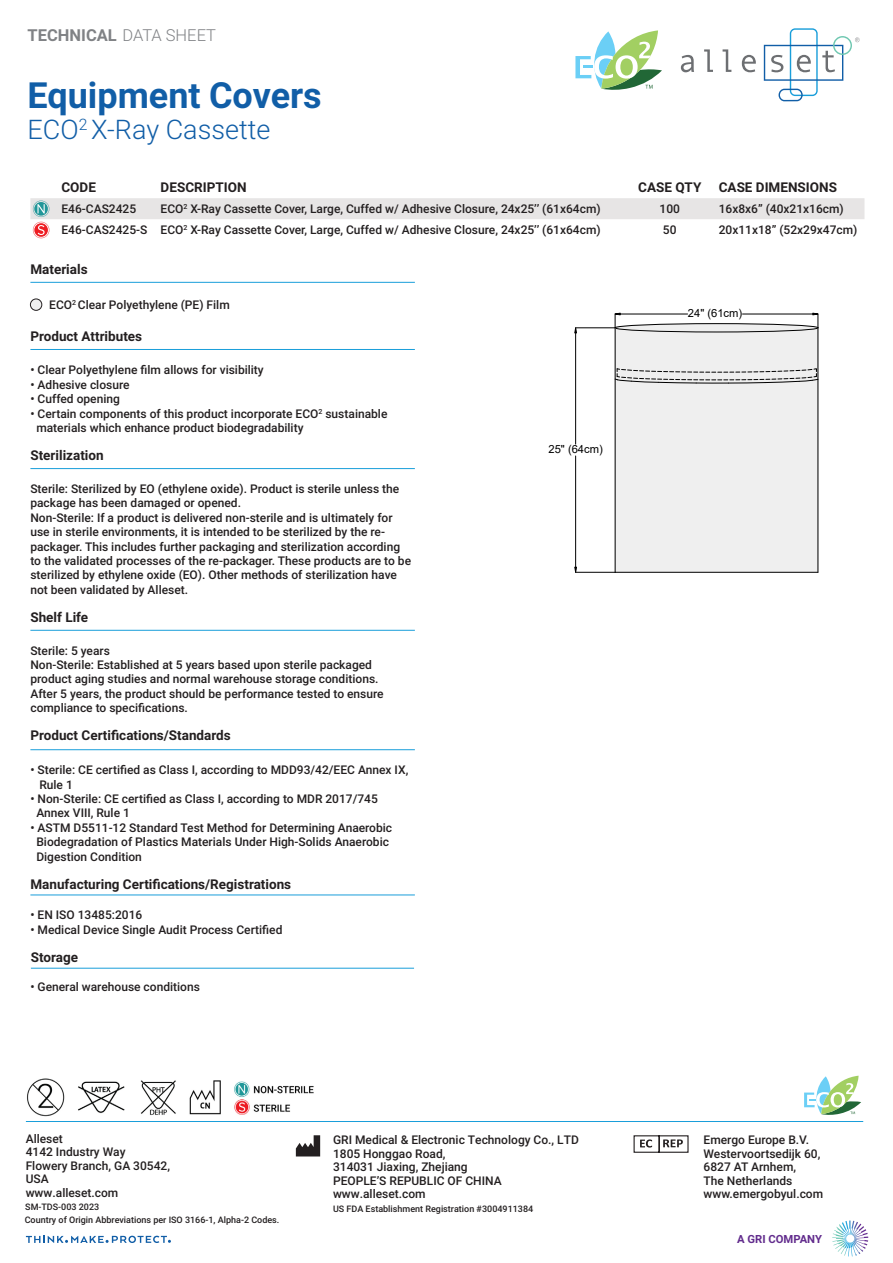
<style>
.page{position:relative;width:893px;height:1263px;background:#fff}
.page>*{position:absolute;margin:0;border:0;box-sizing:border-box;transform-origin:0 0}
.t1{font:700 36px "Roboto";color:#115ea7}
.t2{font:300 27px "Roboto";color:#115ea7}
.t3{font:700 16.5px "Roboto";color:#808285}
.t4{font:700 13.5px "Roboto";color:#231f20}
.t5{font:500 12px/14.4px "Roboto";color:#231f20}
.t6{font:11.25px "Arial";color:#000}
.t7{font:700 11.25px "Roboto";color:#622c8d}
.t8{font:500 9px/13.2px "Roboto";color:#231f20}
.s1{font-weight:300}
</style>
<div class="page">
<svg style="left:681px;top:55px;width:13px;height:17px"></svg>
<svg style="left:704px;top:49px;width:9px;height:23px"></svg>
<svg style="left:723px;top:49px;width:8px;height:23px"></svg>
<svg style="left:742px;top:55px;width:14px;height:17px"></svg>
<svg style="left:764px;top:28px;width:96px;height:73px"></svg>
<svg style="left:30px;top:198px;width:834px;height:40px"></svg>
<hr style="left:30px;top:282px;width:385px;height:1px;background:#199eda">
<div style="left:30px;top:299px;width:12px;height:11px;background:#efefef;border-radius:50%"></div>
<div style="left:30px;top:299px;width:12px;height:12px;border:1px solid #231f20;border-radius:50%"></div>
<hr style="left:30px;top:349px;width:385px;height:1px;background:#199eda">
<hr style="left:30px;top:468px;width:385px;height:1px;background:#199eda">
<hr style="left:30px;top:630px;width:385px;height:1px;background:#199eda">
<hr style="left:30px;top:749px;width:385px;height:1px;background:#199eda">
<svg style="left:296px;top:1135px;width:24px;height:21px"></svg>
<svg style="left:633px;top:1135px;width:56px;height:18px"></svg>
<hr style="left:26px;top:1121px;width:837px;height:1px;background:#199eda">
<svg style="left:26px;top:1236px;width:145px;height:7px"></svg>
<svg style="left:832px;top:1220px;width:36px;height:36px"></svg>
<div style="left:614px;top:333px;width:204px;height:239px;background:#efefef"></div>
<hr style="left:615px;top:328px;width:1px;height:244px;background:#000">
<hr style="left:818px;top:328px;width:1px;height:244px;background:#000">
<hr style="left:615px;top:572px;width:203px;height:1px;background:#000">
<hr style="left:575px;top:328px;width:40px;height:1px;background:#000">
<hr style="left:575px;top:572px;width:40px;height:1px;background:#000">
<hr style="left:575px;top:333px;width:1px;height:111px;background:#000">
<hr style="left:575px;top:456px;width:1px;height:111px;background:#000">
<svg style="left:574px;top:327px;width:3px;height:7px"></svg>
<svg style="left:574px;top:566px;width:3px;height:7px"></svg>
<svg style="left:614px;top:312px;width:205px;height:21px"></svg>
<svg style="left:615px;top:368px;width:203px;height:16px"></svg>
<hr style="left:30px;top:894px;width:385px;height:1px;background:#199eda">
<hr style="left:31px;top:968px;width:383px;height:1px;background:#199eda">
<img style="left:27px;top:1078px;width:287px;height:39px">
<svg style="left:804px;top:1076px;width:57px;height:39px"></svg>
<svg style="left:575px;top:30px;width:87px;height:60px"></svg>
<h3 class="t3" style="left:28px;top:24px;width:190px">TECHNICAL <span class="s1">DATA SHEET</span></h3>
<h1 class="t1" style="left:28px;top:70px;width:296px">Equipment Covers</h1>
<h2 class="t2" style="left:28px;top:110px;width:244px">ECO<sup>2</sup> X-Ray Cassette</h2>
<p class="t4" style="left:61px;top:178px;width:36px">CODE</p>
<p class="t4" style="left:161px;top:178px;width:87px">DESCRIPTION</p>
<p class="t4" style="left:638px;top:178px;width:65px">CASE QTY</p>
<p class="t4" style="left:719px;top:178px;width:120px">CASE DIMENSIONS</p>
<p class="t5" style="left:61px;top:201px;width:76px">E46-CAS2425</p>
<p class="t5" style="left:161px;top:201px;width:442px">ECO<sup>2</sup> X-Ray Cassette Cover, Large, Cuffed w/ Adhesive Closure, 24x25’’ (61x64cm)</p>
<p class="t5" style="left:660px;top:201px;width:22px">100</p>
<p class="t5" style="left:719px;top:201px;width:127px">16x8x6” (40x21x16cm)</p>
<p class="t5" style="left:61px;top:222px;width:541px">E46-CAS2425-S ECO<sup>2</sup> X-Ray Cassette Cover, Large, Cuffed w/ Adhesive Closure, 24x25’’ (61x64cm)</p>
<p class="t5" style="left:663px;top:222px;width:15px">50</p>
<p class="t5" style="left:719px;top:222px;width:140px">20x11x18” (52x29x47cm)</p>
<p class="t4" style="left:30px;top:260px;width:59px">Materials</p>
<p class="t5" style="left:49px;top:298px;width:182px">ECO<sup>2</sup> Clear Polyethylene (PE) Film</p>
<p class="t4" style="left:30px;top:327px;width:113px">Product Attributes</p>
<p class="t5" style="left:30px;top:363px;width:235px">• Clear Polyethylene film allows for visibility</p>
<p class="t5" style="left:30px;top:377px;width:101px">• Adhesive closure</p>
<p class="t5" style="left:30px;top:391px;width:91px">• Cuffed opening</p>
<p class="t5" style="left:36px;top:406px;width:353px;text-indent:-6px">• Certain components of this product incorporate ECO<sup>2</sup> sustainable materials which enhance product biodegradability</p>
<p class="t4" style="left:30px;top:446px;width:75px">Sterilization</p>
<p class="t5" style="left:30px;top:481px;width:382px">Sterile: Sterilized by EO (ethylene oxide). Product is sterile unless the package has been damaged or opened.<br>Non-Sterile: If a product is delivered non-sterile and is ultimately for use in sterile environments, it is intended to be sterilized by the re&shy;packager. This includes further packaging and sterilization according to the validated processes of the re-packager. These products are to be sterilized by ethylene oxide (EO). Other methods of sterilization have not been validated by Alleset.</p>
<p class="t4" style="left:30px;top:608px;width:59px">Shelf Life</p>
<p class="t5" style="left:30px;top:643px;width:355px">Sterile: 5 years<br>Non-Sterile: Established at 5 years based upon sterile packaged product aging studies and normal warehouse storage conditions.<br>After 5 years, the product should be performance tested to ensure compliance to specifications.</p>
<p class="t4" style="left:30px;top:726px;width:202px">Product Certifications/Standards</p>
<p class="t5" style="left:39px;top:762px;width:370px;text-indent:-9px">• Sterile: CE certified as Class I, according to MDD93/42/EEC Annex IX,<br>Rule 1</p>
<p class="t5" style="left:36px;top:791px;width:343px;text-indent:-6px">• Non-Sterile: CE certified as Class I, according to MDR 2017/745<br>Annex VIII, Rule 1</p>
<p class="t5" style="left:36px;top:820px;width:357px;text-indent:-6px">• ASTM D5511-12 Standard Test Method for Determining Anaerobic<br>Biodegradation of Plastics Materials Under High-Solids Anaerobic<br>Digestion Condition</p>
<p class="t4" style="left:30px;top:874px;width:262px">Manufacturing Certifications/Registrations</p>
<p class="t5" style="left:30px;top:907px;width:113px">• EN ISO 13485:2016</p>
<p class="t5" style="left:30px;top:922px;width:254px">• Medical Device Single Audit Process Certified</p>
<p class="t4" style="left:31px;top:947px;width:49px">Storage</p>
<p class="t5" style="left:30px;top:979px;width:171px">• General warehouse conditions</p>
<p class="t6" style="left:548px;top:445px;width:56px">25" (64cm)</p>
<p class="t5" style="left:26px;top:1131px;width:146px;line-height:13.5px">Alleset<br>4142 Industry Way<br>Flowery Branch, GA 30542,<br>USA<br>www.alleset.com</p>
<p class="t5" style="left:333px;top:1133px;width:247px;line-height:13.5px">GRI Medical &amp; Electronic Technology Co., LTD<br>1805 Honggao Road,<br>314031 Jiaxing, Zhejiang<br>PEOPLE’S REPUBLIC OF CHINA www.alleset.com</p>
<p class="t8" style="left:333px;top:1202px;width:202px">US FDA Establishment Registration #3004911384</p>
<p class="t8" style="left:25px;top:1200px;width:256px">SM-TDS-003 2023<br>Country of Origin Abbreviations per ISO 3166-1, Alpha-2 Codes.</p>
<p class="t6" style="left:688px;top:309px;width:56px">24" (61cm)</p>
<p class="t5" style="left:704px;top:1133px;width:121px;line-height:13.5px">Emergo Europe B.V.<br>Westervoortsedijk 60,<br>6827 AT Arnhem,<br>The Netherlands www.emergobyul.com</p>
<p class="t7" style="left:737px;top:1231px;width:86px">A GRI COMPANY</p>
</div>
